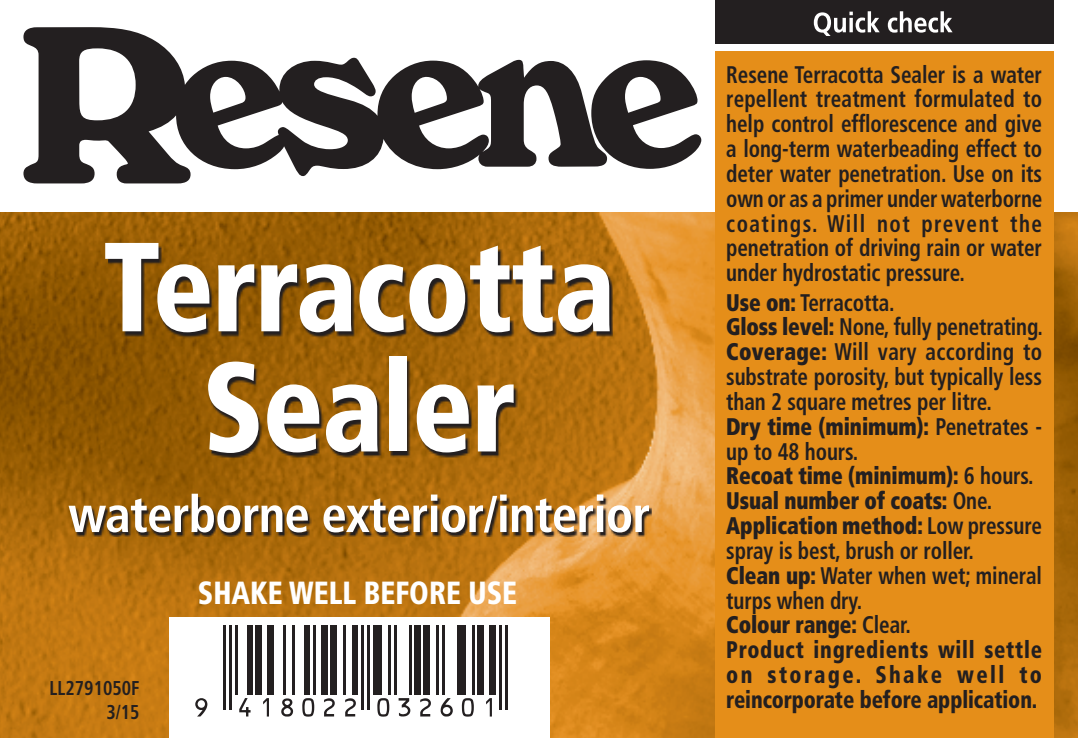
<style>
.page{position:relative;width:1078px;height:738px;background:#fff}
.page>*{position:absolute;margin:0;border:0;box-sizing:border-box;transform-origin:0 0}
.Name{font:900 condensed 126.4px/120px "Frutiger";letter-spacing:-.015em;color:#fff;text-align:center;scale:.9 1}
.int_ext{font:700 condensed 51.2px "Frutiger";letter-spacing:-.02em;color:#fff}
.Body_text{font:900 condensed 32px "Frutiger";color:#fff;scale:.9 1}
.Quick_Check_WHITE{font:700 condensed 24px/24.8px "Frutiger";letter-spacing:-.005em;color:#231f20;scale:.88 1}
.Sub_Heads{font:700 condensed 24px/24.8px "Frutiger";letter-spacing:-.005em;color:#231f20;text-align:justify;scale:.88 1}
.Quick_Check_WHITE-2{font:900 condensed 24px/24.8px "Frutiger";letter-spacing:-.005em;color:#231f20;text-align:justify;scale:.88 1}
.Quick_Check_WHITE-3{font:900 condensed 24px "Frutiger";letter-spacing:-.005em;color:#231f20;scale:.88 1}
.t1{font:700 condensed 20px/24px "Frutiger";color:#231f20;text-align:right;scale:.9 1}
.s1{font-weight:900}
.s2{font-weight:700}
</style>
<div class="page">
<img style="left:0;top:212px;width:1077px;height:525px">
<svg style="left:23px;top:27px;width:678px;height:156px"></svg>
<svg style="left:108px;top:246px;width:504px;height:210px;background:#794d0e"></svg>
<div style="left:715px;top:52px;width:338px;height:685px;background:#e58e19"></div>
<div style="left:715px;top:0;width:338px;height:44px;background:#231f20"></div>
<svg style="left:813px;top:11px;width:139px;height:25px"></svg>
<svg style="left:71px;top:497px;width:580px;height:39px;background:#805519"></svg>
<div style="left:169px;top:617px;width:380px;height:120px;background:#fff"></div>
<hr style="left:223px;top:625px;width:3px;height:84px;background:#231f20">
<hr style="left:229px;top:625px;width:3px;height:84px;background:#231f20">
<hr style="left:235px;top:625px;width:3px;height:69px;background:#231f20">
<div style="left:247px;top:625px;width:6px;height:69px;background:#231f20"></div>
<div style="left:256px;top:625px;width:6px;height:69px;background:#231f20"></div>
<div style="left:268px;top:625px;width:6px;height:69px;background:#231f20"></div>
<hr style="left:283px;top:625px;width:3px;height:69px;background:#231f20">
<hr style="left:292px;top:625px;width:3px;height:69px;background:#231f20">
<div style="left:304px;top:625px;width:6px;height:69px;background:#231f20"></div>
<hr style="left:313px;top:625px;width:3px;height:69px;background:#231f20">
<div style="left:321px;top:625px;width:7px;height:69px;background:#231f20"></div>
<div style="left:330px;top:625px;width:7px;height:69px;background:#231f20"></div>
<hr style="left:343px;top:625px;width:3px;height:69px;background:#231f20">
<div style="left:352px;top:625px;width:6px;height:69px;background:#231f20"></div>
<hr style="left:361px;top:625px;width:3px;height:84px;background:#231f20">
<hr style="left:367px;top:625px;width:3px;height:84px;background:#231f20">
<div style="left:373px;top:625px;width:9px;height:69px;background:#231f20"></div>
<hr style="left:387px;top:625px;width:3px;height:69px;background:#231f20">
<hr style="left:393px;top:625px;width:3px;height:69px;background:#231f20">
<hr style="left:408px;top:625px;width:3px;height:69px;background:#231f20">
<div style="left:414px;top:625px;width:7px;height:69px;background:#231f20"></div>
<div style="left:423px;top:625px;width:7px;height:69px;background:#231f20"></div>
<hr style="left:435px;top:625px;width:3px;height:69px;background:#231f20">
<hr style="left:441px;top:625px;width:3px;height:69px;background:#231f20">
<div style="left:456px;top:625px;width:9px;height:69px;background:#231f20"></div>
<hr style="left:471px;top:625px;width:3px;height:69px;background:#231f20">
<div style="left:477px;top:625px;width:7px;height:69px;background:#231f20"></div>
<div style="left:489px;top:625px;width:6px;height:69px;background:#231f20"></div>
<hr style="left:498px;top:625px;width:3px;height:84px;background:#231f20">
<hr style="left:504px;top:625px;width:3px;height:84px;background:#231f20">
<svg style="left:195px;top:698px;width:12px;height:18px"></svg>
<svg style="left:239px;top:698px;width:11px;height:18px"></svg>
<svg style="left:263px;top:698px;width:6px;height:18px"></svg>
<svg style="left:281px;top:698px;width:12px;height:18px"></svg>
<svg style="left:302px;top:698px;width:12px;height:18px"></svg>
<svg style="left:324px;top:698px;width:11px;height:18px"></svg>
<svg style="left:345px;top:698px;width:11px;height:18px"></svg>
<svg style="left:377px;top:698px;width:12px;height:18px"></svg>
<svg style="left:398px;top:698px;width:12px;height:18px"></svg>
<svg style="left:420px;top:698px;width:11px;height:18px"></svg>
<svg style="left:440px;top:698px;width:13px;height:18px"></svg>
<svg style="left:462px;top:698px;width:11px;height:18px"></svg>
<svg style="left:486px;top:698px;width:6px;height:18px"></svg>
<p class="Name" style="left:103px;top:227px;width:570px">Terracotta<br>Sealer</p>
<p class="int_ext" style="left:68px;top:483px;width:583px">waterborne exterior/interior</p>
<p class="t1" style="left:50px;top:675px;width:101px">LL2791050F<br>3/15</p>
<p class="Body_text" style="left:198px;top:572px;width:356px">SHAKE WELL BEFORE USE</p>
<p class="Sub_Heads" style="left:726px;top:62px;width:360px">Resene Terracotta Sealer is a water repellent treatment formulated to help control efflorescence and give a long-term waterbeading effect to deter water penetration. Use on its own or as a primer under waterborne coatings. Will not prevent the penetration of driving rain or water under hydrostatic pressure.</p>
<p class="Quick_Check_WHITE" style="left:726px;top:289px;width:193px"><span class="s1">Use on:</span> Terracotta.</p>
<p class="Quick_Check_WHITE" style="left:726px;top:314px;width:361px"><span class="s1">Gloss level:</span> None, fully penetrating.</p>
<p class="Quick_Check_WHITE" style="left:726px;top:339px;width:360px;text-align:justify"><span class="s1">Coverage:</span> Will vary according to substrate porosity, but typically less than 2 square metres per litre.</p>
<p class="Quick_Check_WHITE" style="left:726px;top:413px;width:360px"><span class="s1">Dry time (minimum):</span> Penetrates - up to 48 hours.</p>
<p class="Quick_Check_WHITE-3" style="left:726px;top:461px;width:350px">Recoat time (minimum): <span class="s2">6 hours.</span></p>
<p class="Quick_Check_WHITE-3" style="left:726px;top:486px;width:304px">Usual number of coats: <span class="s2">One.</span></p>
<p class="Quick_Check_WHITE" style="left:726px;top:513px;width:360px"><span class="s1">Application method:</span> Low pressure spray is best, brush or roller.</p>
<p class="Quick_Check_WHITE" style="left:726px;top:562px;width:360px"><span class="s1">Clean up:</span> Water when wet; mineral turps when dry.</p>
<p class="Quick_Check_WHITE-3" style="left:726px;top:610px;width:211px">Colour range: <span class="s2">Clear.</span></p>
<p class="Quick_Check_WHITE-2" style="left:726px;top:637px;width:360px">Product ingredients will settle on storage. Shake well to reincorporate before application.</p>
</div>
